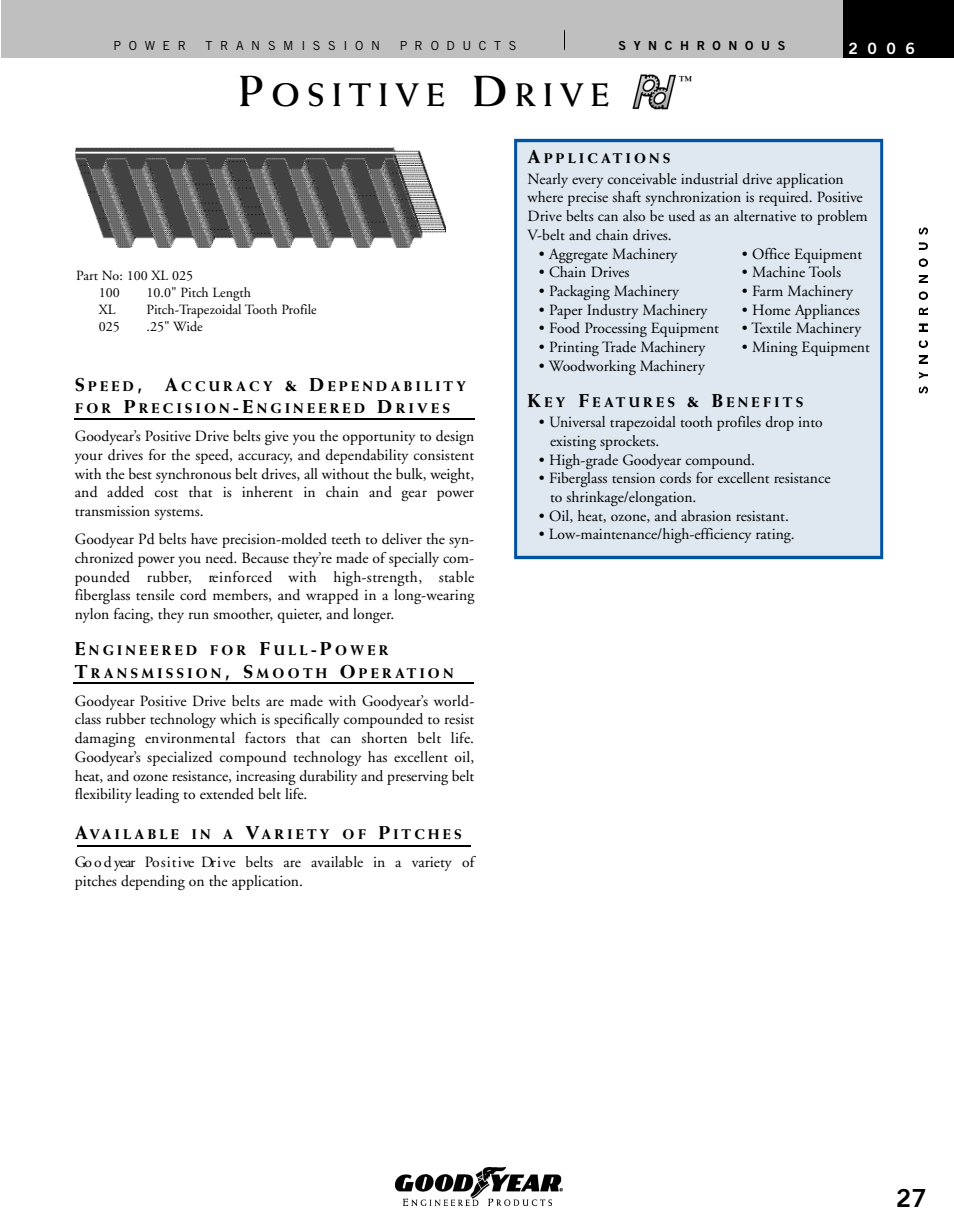
<style>
.page{position:relative;width:954px;height:1232px;background:#fff}
.page>*{position:absolute;margin:0;border:0;box-sizing:border-box;transform-origin:0 0}
.t1{font:700 32.73px "Weiss";color:#000}
.t2{font:24.85px "Trade Gothic Bold Two";color:#000}
.t3{font:15.58px/18.7px "Adobe Garamond";color:#000}
.t4{font:15.58px "Trade Gothic Bold Two";color:#fff}
.t5{font:800 14px/22.4px "Weiss";letter-spacing:.14em;color:#000}
.t6{font:14px/16.8px "Adobe Garamond";color:#000}
.t7{font:700 13.12px "Weiss";color:#000}
.t8{font:12.42px "Trade Gothic";letter-spacing:.615em;color:#000}
.t9{font:12.42px "Trade Gothic Bold Two";color:#000}
.s1{font-size:43.57px}
.s2{font-size:43.57px;color:#fff}
.s3{font-size:18.72px}
</style>
<div class="page">
<div style="left:1px;top:0;width:953px;height:57px;background:#bfbfbf"></div>
<div style="left:843px;top:0;width:111px;height:58px;background:#000"></div>
<img style="left:396px;top:1167px;width:166px;height:32px">
<img style="left:403px;top:1199px;width:149px;height:6px">
<svg style="left:918px;top:386px;width:9px;height:7px"></svg>
<svg style="left:918px;top:371px;width:9px;height:7px"></svg>
<svg style="left:918px;top:356px;width:9px;height:7px"></svg>
<svg style="left:918px;top:340px;width:9px;height:7px"></svg>
<svg style="left:918px;top:324px;width:9px;height:7px"></svg>
<svg style="left:918px;top:307px;width:9px;height:8px"></svg>
<svg style="left:918px;top:291px;width:9px;height:8px"></svg>
<svg style="left:918px;top:275px;width:9px;height:8px"></svg>
<svg style="left:918px;top:259px;width:9px;height:8px"></svg>
<svg style="left:918px;top:243px;width:9px;height:7px"></svg>
<svg style="left:918px;top:227px;width:9px;height:7px"></svg>
<svg style="left:564px;top:31px;width:1px;height:19px"></svg>
<img style="left:75px;top:147px;width:371px;height:101px">
<div style="left:514px;top:139px;width:369px;height:420px;background:#dfe8f1"></div>
<hr style="left:75px;top:418px;width:400px;height:1px;background:#000">
<hr style="left:73px;top:682px;width:400px;height:1px;background:#000">
<hr style="left:78px;top:845px;width:393px;height:1px;background:#000">
<img style="left:632px;top:74px;width:44px;height:36px">
<p class="t8" style="left:114px;top:41px;width:74px">POWER</p>
<p class="t8" style="left:206px;top:41px;width:176px">TRANSMISSION</p>
<p class="t8" style="left:400px;top:41px;width:118px">PRODUCTS</p>
<p class="t9" style="left:618px;top:41px;width:168px">S Y N C H R O N O U S</p>
<p class="t4" style="left:848px;top:43px;width:68px">2 0 0 6</p>
<h1 class="t1" style="left:239px;top:83px;width:480px"><span class="s1">P</span>O S I T I V E <span class="s1">D</span>R I V E <span class="s2">Pd</span><sup>™</sup></h1>
<p class="t7" style="left:679px;top:76px;width:15px">™</p>
<p class="t6" style="left:99px;top:269px;width:96px;text-indent:-22px">Part No: 100 XL 025<br>100</p>
<p class="t6" style="left:147px;top:285px;width:106px">10.0" Pitch Length</p>
<p class="t6" style="left:99px;top:302px;width:18px">XL</p>
<p class="t6" style="left:147px;top:302px;width:172px">Pitch-Trapezoidal Tooth Profile</p>
<p class="t6" style="left:99px;top:319px;width:23px">025</p>
<p class="t6" style="left:147px;top:319px;width:58px">.25" Wide</p>
<p class="t5" style="left:75px;top:376px;width:393px"><span class="s3">S</span>P E E D<span class="s3">, A</span>C C U R A C Y <span class="s3">&amp; D</span>E P E N D A B I L I T Y<br>F O R <span class="s3">P</span>R E C I S I O N<span class="s3">- E</span>N G I N E E R E D <span class="s3">D</span>R I V E S</p>
<p class="t3" style="left:75px;top:428px;width:401px;text-align:justify">Goodyear’s Positive Drive belts give you the opportunity to design your drives for the speed, accuracy, and dependability consistent with the best synchronous belt drives, all without the bulk, weight, and added cost that is inherent in chain and gear power transmission systems.</p>
<p class="t3" style="left:75px;top:531px;width:401px;text-align:justify">Goodyear Pd belts have precision-molded teeth to deliver the syn&shy;chronized power you need. Because they’re made of specially com&shy;pounded ru b b e r, re in fo rced with high-strength, stable fiberglass tensile cord members, and wrapped in a long-wearing nylon facing, they run smoother, quieter, and longer.</p>
<p class="t5" style="left:75px;top:640px;width:380px"><span class="s3">E</span>N G I N E E R E D F O R <span class="s3">F</span>U L L<span class="s3">- P</span>O W E R<br><span class="s3">T</span>R A N S M I S S I O N<span class="s3">, S</span>M O O T H <span class="s3">O</span>P E R AT I O N</p>
<p class="t3" style="left:75px;top:693px;width:401px;text-align:justify">Goodyear Positive Drive belts are made with Goodyear’s world&shy;class rubber technology which is specifically compounded to resist damaging environmental factors that can shorten belt life.<br>Goodyear’s specialized compound technology has excellent oil, heat, and ozone resistance, increasing durability and preserving belt flexibility leading to extended belt life.</p>
<p class="t5" style="left:75px;top:824px;width:388px"><span class="s3">A</span>VA I L A B L EI NA<span class="s3">V</span>A R I E T YO F<span class="s3">P</span>I T C H E S</p>
<p class="t3" style="left:75px;top:854px;width:401px">Go o d year Po s i t i ve Dr i ve belts are available in a variety of pitches depending on the application.</p>
<p class="t5" style="left:527px;top:148px;width:144px"><span class="s3">A</span>P P L I C AT I O N S</p>
<p class="t3" style="left:527px;top:171px;width:342px">Nearly every conceivable industrial drive application where precise shaft synchronization is required. Positive Drive belts can also be used as an alternative to problem V-belt and chain drives.</p>
<p class="t3" style="left:539px;top:246px;width:140px">• Aggregate Machinery</p>
<p class="t3" style="left:742px;top:246px;width:122px">• Office Equipment</p>
<p class="t3" style="left:539px;top:264px;width:92px">• Chain Drives</p>
<p class="t3" style="left:742px;top:264px;width:101px">• Machine Tools</p>
<p class="t3" style="left:539px;top:283px;width:142px">• Packaging Machinery</p>
<p class="t3" style="left:742px;top:283px;width:113px">• Farm Machinery</p>
<p class="t3" style="left:539px;top:302px;width:170px">• Paper Industry Machinery</p>
<p class="t3" style="left:742px;top:302px;width:119px">• Home Appliances</p>
<p class="t3" style="left:539px;top:320px;width:182px">• Food Processing Equipment</p>
<p class="t3" style="left:742px;top:320px;width:121px">• Textile Machinery</p>
<p class="t3" style="left:539px;top:339px;width:168px">• Printing Trade Machinery</p>
<p class="t3" style="left:742px;top:339px;width:129px">• Mining Equipment</p>
<p class="t3" style="left:539px;top:358px;width:168px">• Woodworking Machinery</p>
<p class="t5" style="left:527px;top:392px;width:277px"><span class="s3">K</span>E Y <span class="s3">F</span>E AT U R E S <span class="s3">&amp; B</span>E N E F I T S</p>
<p class="t3" style="left:550px;top:414px;width:274px;text-indent:-11px">• Universal trapezoidal tooth profiles drop into existing sprockets.</p>
<p class="t3" style="left:539px;top:451px;width:218px">• High-grade Goodyear compound.</p>
<p class="t3" style="left:550px;top:470px;width:282px;text-indent:-11px">• Fiberglass tension cords for excellent resistance to shrinkage/elongation.</p>
<p class="t3" style="left:539px;top:508px;width:252px">• Oil, heat, ozone, and abrasion resistant.</p>
<p class="t3" style="left:539px;top:526px;width:257px">• Low-maintenance/high-efficiency rating.</p>
<h2 class="t2" style="left:896px;top:1189px;width:32px">27</h2>
</div>
